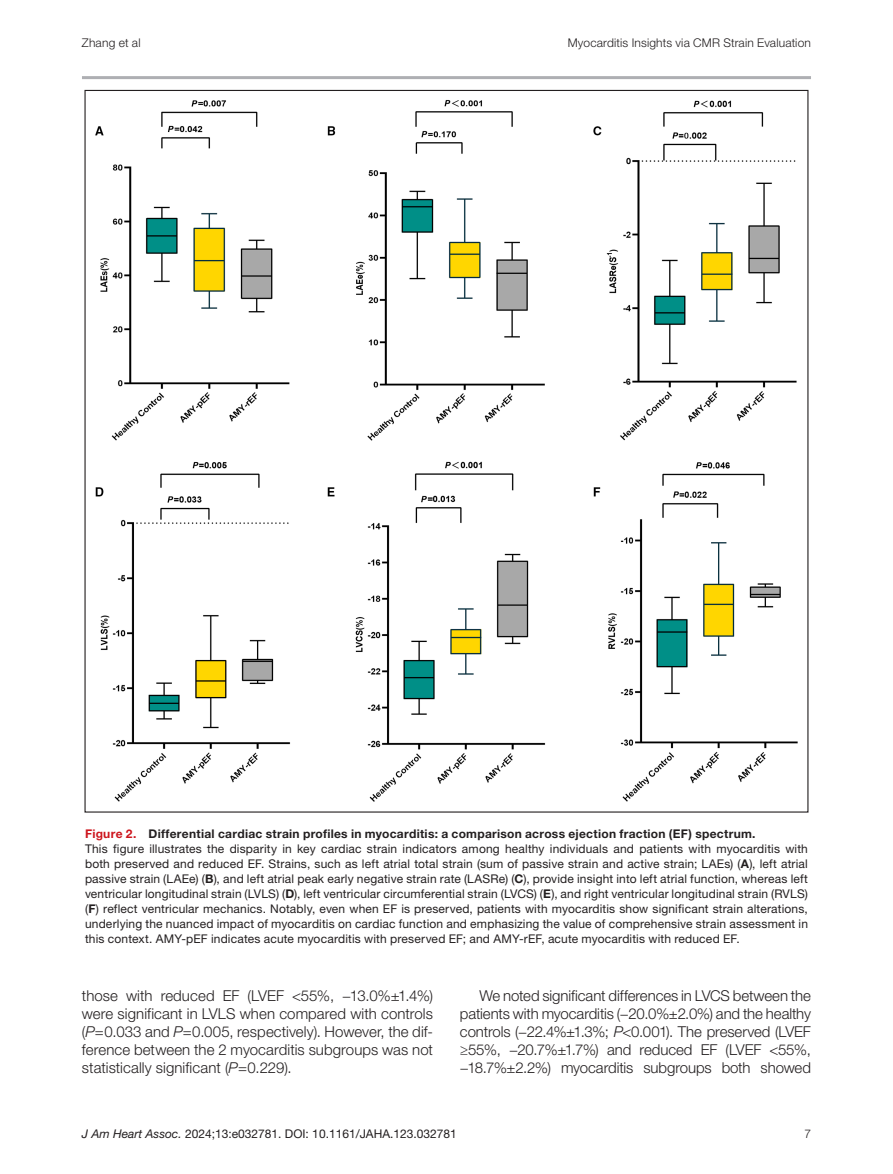
<style>
.page{position:relative;width:893px;height:1174px;background:#fff}
.page>*{position:absolute;margin:0;border:0;box-sizing:border-box;transform-origin:0 0}
.t1{font:300 15px/18px "Helvetica Neue LT Std";letter-spacing:-.005em;color:#231f20;text-align:justify}
.t2{font:12px/15px "Helvetica Neue LT Std";letter-spacing:.015em;color:#231f20}
.t3{font:300 12px "Helvetica Neue LT Std";letter-spacing:.015em;color:#231f20}
.s1{font-weight:700;color:#cd151d}
.s2{font-weight:700}
.s3{font-style:italic}
</style>
<div class="page">
<img style="left:95px;top:100px;width:703px;height:702px">
<hr style="left:82px;top:76px;width:729px;height:3px;background:#aeafb3">
<p class="t3" style="left:82px;top:35px;width:60px">Zhang et al</p>
<p class="t3" style="left:568px;top:35px;width:245px">Myocarditis Insights via CMR Strain Evaluation</p>
<p class="t2" style="left:85px;top:826px;width:724px"><span class="s1">Figure 2.</span> <span class="s2">Differential cardiac strain profiles in myocarditis: a comparison across ejection fraction (EF) spectrum.<br></span>This figure illustrates the disparity in key cardiac strain indicators among healthy individuals and patients with myocarditis with both preserved and reduced EF. Strains, such as left atrial total strain (sum of passive strain and active strain; LAEs) (<span class="s2">A</span>), left atrial passive strain (LAEe) (<span class="s2">B</span>), and left atrial peak early negative strain rate (LASRe) (<span class="s2">C</span>), provide insight into left atrial function, whereas left ventricular longitudinal strain (LVLS) (<span class="s2">D</span>), left ventricular circumferential strain (LVCS) (<span class="s2">E</span>), and right ventricular longitudinal strain (RVLS) (<span class="s2">F</span>) reflect ventricular mechanics. Notably, even when EF is preserved, patients with myocarditis show significant strain alterations, underlying the nuanced impact of myocarditis on cardiac function and emphasizing the value of comprehensive strain assessment in this context. AMY-pEF indicates acute myocarditis with preserved EF; and AMY-rEF, acute myocarditis with reduced EF.</p>
<p class="t1" style="left:82px;top:986px;width:353px">those with reduced EF (LVEF &lt;55%, −13.0%±1.4%) were significant in LVLS when compared with controls (<span class="s3">P</span>=0.033 and <span class="s3">P</span>=0.005, respectively). However, the dif&shy;ference between the 2 myocarditis subgroups was not statistically significant (<span class="s3">P</span>=0.229).</p>
<p class="t1" style="left:460px;top:986px;width:353px;text-indent:20px">We noted significant differences in LVCS between the patients with myocarditis (−20.0%±2.0%) and the healthy controls (−22.4%±1.3%; <span class="s3">P</span>&lt;0.001). The preserved (LVEF ≥55%, −20.7%±1.7%) and reduced EF (LVEF &lt;55%, −18.7%±2.2%) myocarditis subgroups both showed</p>
<p class="t2" style="left:82px;top:1126px;width:376px"><span class="s3">J Am Heart Assoc.</span> 2024;13:e032781. DOI: 10.1161/JAHA.123.032781</p>
<p class="t3" style="left:804px;top:1126px;width:8px">7</p>
</div>
